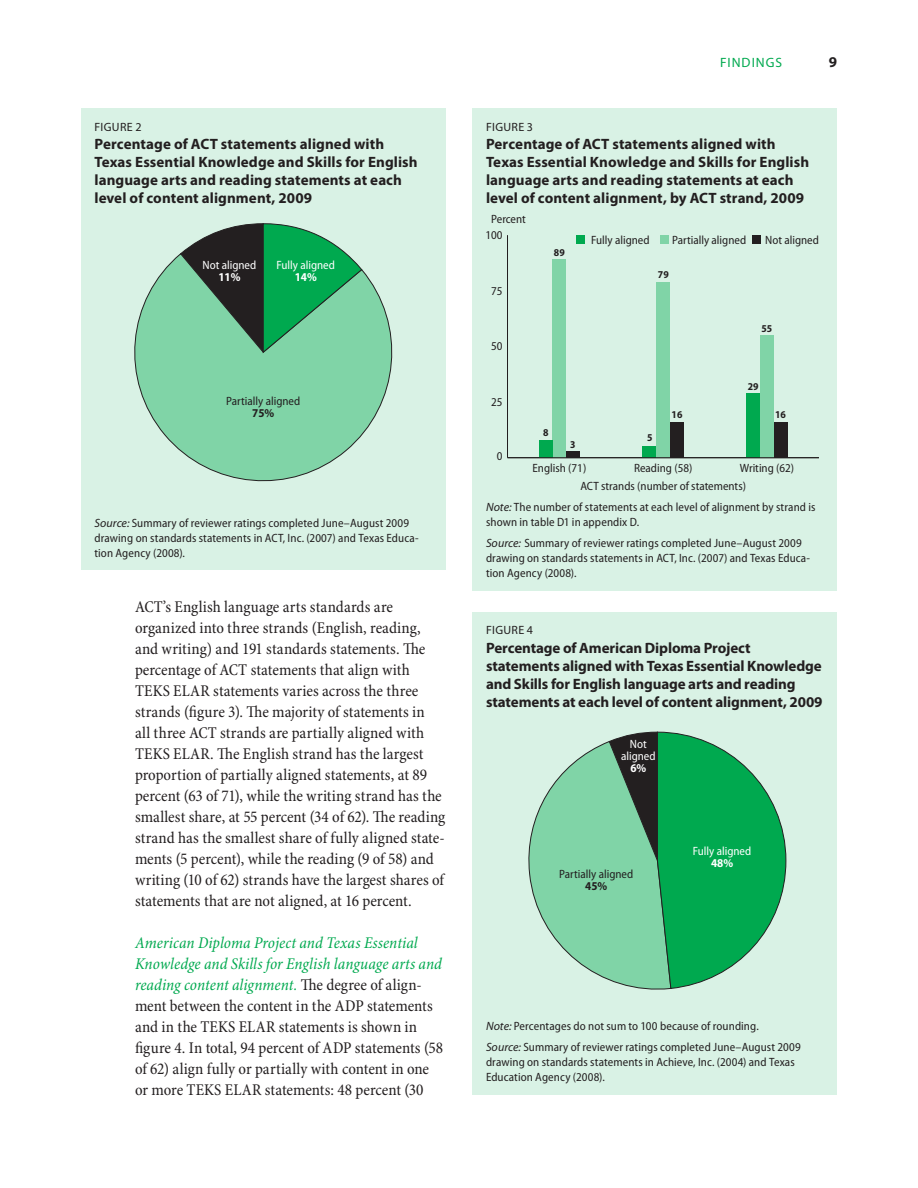
<style>
.page{position:relative;width:918px;height:1188px;background:#fff}
.page>*{position:absolute;margin:0;border:0;box-sizing:border-box;transform-origin:0 0}
.t1{font:condensed 16.5px/21px "Minion Pro";color:#231f20}
.t2{font:700 15px/18px "Myriad Pro";letter-spacing:.005em;color:#231f20}
.t3{font:13.5px "Myriad Pro";letter-spacing:.075em;color:#00a94f}
.t4{font:semi-condensed 12px/15px "Myriad Pro";letter-spacing:.005em;color:#231f20}
.t5{font:semi-condensed 12px/12px "Myriad Pro";color:#fff;text-align:center}
.t6{font:12px "Myriad Pro";letter-spacing:.03em;color:#231f20}
.t7{font:700 semi-condensed 12px "Myriad Pro";color:#fff}
.t8{font:700 semi-condensed 12px "Myriad Pro";color:#231f20}
.t9{font:700 semi-condensed 10.5px "Myriad Pro";color:#231f20}
.s1{font-style:italic;font-stretch:normal}
.s2{font-style:italic;color:#00a94f}
</style>
<div class="page">
<div style="left:81px;top:108px;width:365px;height:462px;background:#d9f2e5"></div>
<div style="left:472px;top:612px;width:365px;height:483px;background:#d9f2e5"></div>
<div style="left:472px;top:108px;width:365px;height:483px;background:#d9f2e5"></div>
<svg style="left:134px;top:254px;width:259px;height:228px"></svg>
<svg style="left:180px;top:223px;width:183px;height:130px;background:#4a9a6f"></svg>
<hr style="left:507px;top:235px;width:1px;height:223px;background:#231f20">
<div style="left:576px;top:235px;width:9px;height:9px;background:#00a94f"></div>
<div style="left:660px;top:235px;width:9px;height:9px;background:#80d4a7"></div>
<div style="left:752px;top:235px;width:9px;height:9px;background:#231f20"></div>
<div style="left:566px;top:451px;width:14px;height:7px;background:#231f20"></div>
<div style="left:670px;top:422px;width:14px;height:36px;background:#231f20"></div>
<div style="left:774px;top:422px;width:14px;height:36px;background:#231f20"></div>
<div style="left:552px;top:260px;width:14px;height:198px;background:#80d4a7"></div>
<div style="left:656px;top:282px;width:14px;height:176px;background:#80d4a7"></div>
<div style="left:760px;top:335px;width:14px;height:123px;background:#80d4a7"></div>
<div style="left:539px;top:440px;width:13px;height:18px;background:#00a94f"></div>
<div style="left:642px;top:447px;width:14px;height:11px;background:#00a94f"></div>
<div style="left:746px;top:393px;width:14px;height:65px;background:#00a94f"></div>
<hr style="left:508px;top:457px;width:311px;height:1px;background:#231f20">
<svg style="left:528px;top:731px;width:259px;height:259px"></svg>
<p class="t6" style="left:95px;top:120px;width:49px">FIGURE 2</p>
<p class="t2" style="left:94px;top:135px;width:325px">Percentage of AcT statements aligned with Texas Essential Knowledge and skills for English language arts and reading statements at each level of content alignment, 2009</p>
<p class="t5" style="left:203px;top:259px;width:55px">Not aligned</p>
<p class="t7" style="left:218px;top:270px;width:24px">11%</p>
<p class="t5" style="left:277px;top:259px;width:60px">Fully aligned</p>
<p class="t7" style="left:295px;top:270px;width:24px">14%</p>
<p class="t4" style="left:226px;top:393px;width:75px">Partially aligned</p>
<p class="t8" style="left:252px;top:406px;width:24px">75%</p>
<p class="t4" style="left:94px;top:515px;width:326px"><span class="s1">Source:</span> Summary of reviewer ratings completed June–August 2009 drawing on standards statements in ACT, Inc. (2007) and Texas Educa&shy;tion Agency (2008).</p>
<p class="t1" style="left:135px;top:597px;width:312px">ACT’s English language arts standards are organized into three strands (English, reading, and writing) and 191 standards statements. The percentage of ACT statements that align with TEKS ELAR statements varies across the three strands (figure 3). The majority of statements in<br>all three ACT strands are partially aligned with TEKS ELAR. The English strand has the largest proportion of partially aligned statements, at 89 percent (63 of 71), while the writing strand has the smallest share, at 55 percent (34 of 62). The reading strand has the smallest share of fully aligned state&shy;ments (5 percent), while the reading (9 of 58) and writing (10 of 62) strands have the largest shares of statements that are not aligned, at 16 percent.</p>
<p class="t1" style="left:135px;top:933px;width:310px"><span class="s2">American Diploma Project and Texas Essential Knowledge and Skills for English language arts and reading content alignment.</span> The degree of align&shy;ment between the content in the ADP statements and in the TEKS ELAR statements is shown in figure 4. In total, 94 percent of ADP statements (58 of 62) align fully or partially with content in one or more TEKS ELAR statements: 48 percent (30</p>
<p class="t3" style="left:720px;top:55px;width:64px">FINDINGS</p>
<p class="t2" style="left:829px;top:53px;width:10px">9</p>
<p class="t6" style="left:486px;top:120px;width:49px">FIGURE 3</p>
<p class="t2" style="left:486px;top:135px;width:325px">Percentage of AcT statements aligned with Texas Essential Knowledge and skills for English language arts and reading statements at each level of content alignment, by AcT strand, 2009</p>
<p class="t4" style="left:486px;top:211px;width:42px;line-height:16.5px;text-indent:6px">Percent<br>100</p>
<p class="t4" style="left:591px;top:232px;width:60px">Fully aligned</p>
<p class="t4" style="left:672px;top:232px;width:75px">Partially aligned</p>
<p class="t4" style="left:765px;top:232px;width:55px">Not aligned</p>
<p class="t4" style="left:491px;top:283px;width:13px">75</p>
<p class="t4" style="left:491px;top:339px;width:13px">50</p>
<p class="t4" style="left:491px;top:395px;width:13px">25</p>
<p class="t4" style="left:497px;top:449px;width:7px">0</p>
<p class="t9" style="left:554px;top:247px;width:12px">89</p>
<p class="t9" style="left:543px;top:427px;width:7px">8</p>
<p class="t9" style="left:570px;top:438px;width:7px">3</p>
<p class="t9" style="left:658px;top:269px;width:12px">79</p>
<p class="t9" style="left:761px;top:322px;width:12px">55</p>
<p class="t9" style="left:748px;top:381px;width:12px">29</p>
<p class="t9" style="left:647px;top:432px;width:7px">5</p>
<p class="t9" style="left:672px;top:409px;width:12px">16</p>
<p class="t9" style="left:775px;top:409px;width:12px">16</p>
<p class="t4" style="left:533px;top:461px;width:55px">English (71)</p>
<p class="t4" style="left:634px;top:461px;width:60px">Reading (58)</p>
<p class="t4" style="left:580px;top:459px;width:215px;line-height:18px;text-indent:159px">Writing (62)<br>ACT strands (number of statements)</p>
<p class="t4" style="left:486px;top:500px;width:331px"><span class="s1">Note:</span> The number of statements at each level of alignment by strand is shown in table D1 in appendix D.</p>
<p class="t4" style="left:486px;top:536px;width:326px"><span class="s1">Source:</span> Summary of reviewer ratings completed June–August 2009 drawing on standards statements in ACT, Inc. (2007) and Texas Educa&shy;tion Agency (2008).</p>
<p class="t6" style="left:486px;top:624px;width:49px">FIGURE 4</p>
<p class="t2" style="left:486px;top:639px;width:338px">Percentage of American Diploma Project statements aligned with Texas Essential Knowledge and skills for English language arts and reading statements at each level of content alignment, 2009</p>
<p class="t5" style="left:621px;top:739px;width:36px">Not aligned</p>
<p class="t7" style="left:630px;top:762px;width:17px">6%</p>
<p class="t4" style="left:559px;top:866px;width:75px">Partially aligned</p>
<p class="t8" style="left:585px;top:879px;width:24px">45%</p>
<p class="t5" style="left:693px;top:846px;width:60px">Fully aligned</p>
<p class="t7" style="left:711px;top:857px;width:24px">48%</p>
<p class="t4" style="left:486px;top:1016px;width:316px;line-height:21px"><span class="s1">Note:</span> Percentages do not sum to 100 because of rounding.<br><span class="s1">Source:</span> Summary of reviewer ratings completed June–August 2009</p>
<p class="t4" style="left:486px;top:1055px;width:310px">drawing on standards statements in Achieve, Inc. (2004) and Texas<br>Education Agency (2008).</p>
</div>
